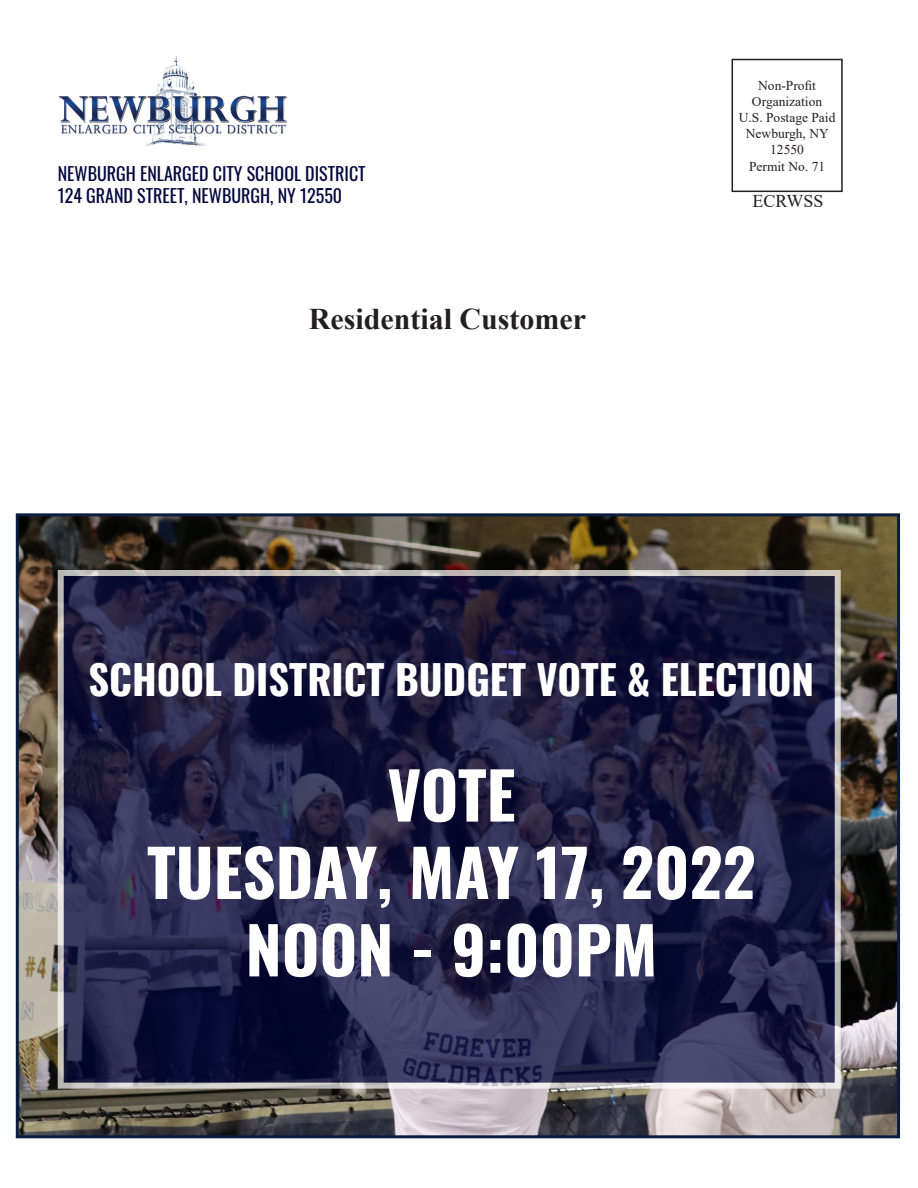
<style>
.page{position:relative;width:918px;height:1188px;background:#fff}
.page>*{position:absolute;margin:0;border:0;box-sizing:border-box;transform-origin:0 0}
.t1{font:700 64.5px "Oswald";color:#fff}
.t2{font:700 40.5px "Oswald";color:#fff}
.t3{font:700 30px "Times New Roman";color:#231f20}
.t4{font:18px "Oswald";color:#02063d}
.t5{font:18px "Times New Roman";color:#231f20}
.t6{font:13.5px "Times New Roman";color:#231f20}
</style>
<div class="page">
<img style="left:58px;top:56px;width:230px;height:91px">
<div style="left:732px;top:59px;width:111px;height:133px;border:2px solid #231f20"></div>
<img style="left:20px;top:517px;width:876px;height:617px">
<div style="left:16px;top:513px;width:884px;height:625px;border:3px solid #091d3f"></div>
<svg style="left:58px;top:570px;width:783px;height:519px;background:#272749"></svg>
<p class="t4" style="left:58px;top:158px;width:309px">NEWBURGH ENLARGED CITY SCHOOL DISTRICT</p>
<p class="t4" style="left:58px;top:179px;width:286px">124 GRAND STREET, NEWBURGH, NY 12550</p>
<p class="t3" style="left:309px;top:298px;width:279px">Residential Customer</p>
<p class="t6" style="left:758px;top:76px;width:59px">Non-Profit</p>
<p class="t6" style="left:752px;top:92px;width:72px">Organization</p>
<p class="t6" style="left:739px;top:108px;width:98px">U.S. Postage Paid</p>
<p class="t6" style="left:746px;top:124px;width:84px">Newburgh, NY</p>
<p class="t6" style="left:770px;top:140px;width:35px">12550</p>
<p class="t6" style="left:749px;top:157px;width:78px">Permit No. 71</p>
<p class="t5" style="left:752px;top:189px;width:73px">ECRWSS</p>
<p class="t2" style="left:88px;top:658px;width:727px">SCHOOL DISTRICT BUDGET VOTE &amp; ELECTION</p>
<p class="t1" style="left:387px;top:762px;width:130px">VOTE</p>
<p class="t1" style="left:147px;top:839px;width:610px">TUESDAY, MAY 17, 2022</p>
<p class="t1" style="left:246px;top:916px;width:413px">NOON - 9:00PM</p>
</div>
